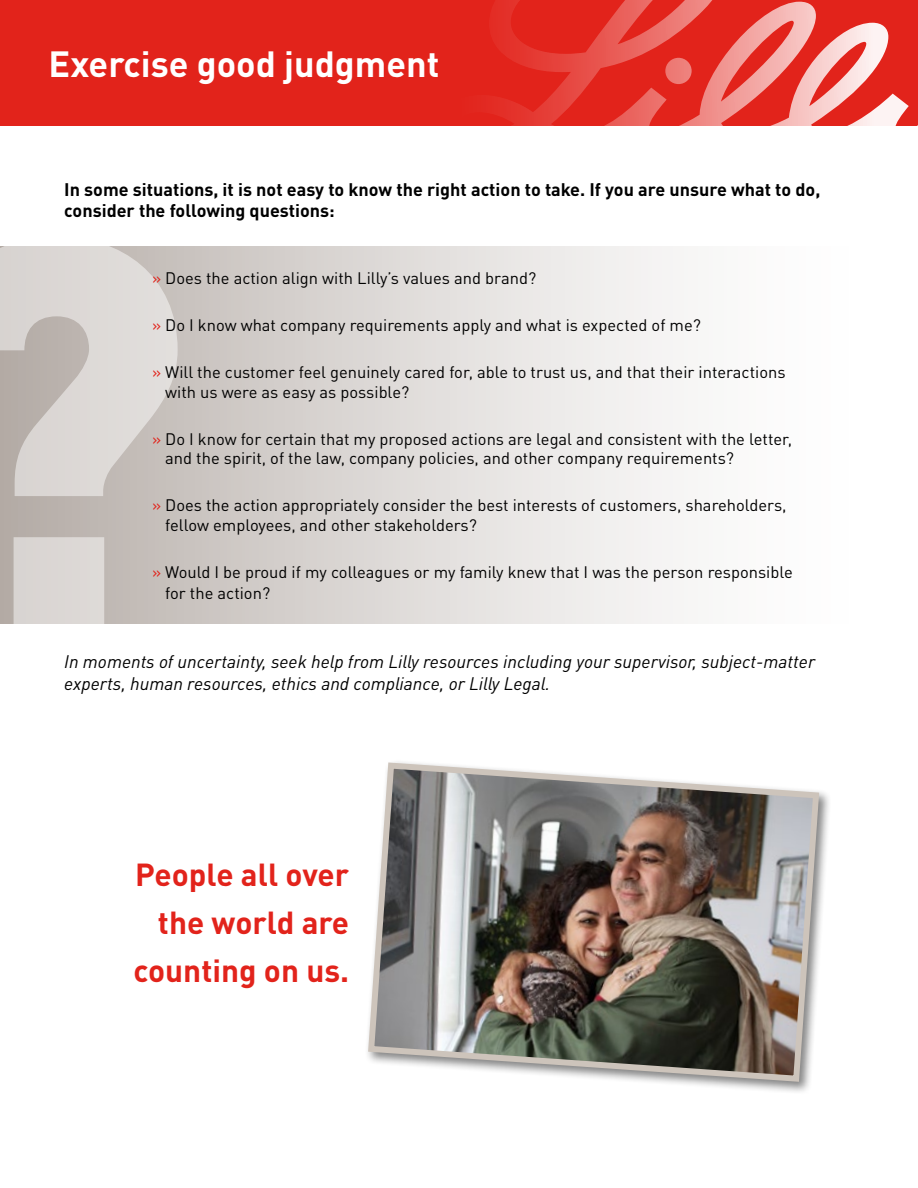
<style>
.page{position:relative;width:918px;height:1188px;background:#fff}
.page>*{position:absolute;margin:0;border:0;box-sizing:border-box;transform-origin:0 0}
.t1{font:900 539.7px "DIN Pro";color:#fff}
.t2{font:700 36px "DIN Pro";color:#fff}
.t3{font:700 31.5px/48px "DIN Pro";color:#e2231b;text-align:right}
.t4{font:italic 18px/21.6px "DIN Pro";color:#000}
.t5{font:700 18px/21.6px "DIN Pro";color:#000}
.t6{font:16.5px/19.8px "DIN Pro";color:#000}
.s1{color:#e2231b}
</style>
<div class="page">
<div style="left:0;top:246px;width:917px;height:378px;background:linear-gradient(to right,#b9b1ac,#fff)"></div>
<div style="left:0;top:0;width:918px;height:126px;background:#e2231b"></div>
<svg style="left:496px;top:0;width:422px;height:126px"></svg>
<div style="left:365px;top:759px;width:466px;height:336px;background:#000;opacity:.49"></div>
<img style="left:365px;top:759px;width:457px;height:326px">
<h2 class="t2" style="left:49px;top:34px;width:392px">Exercise good judgment</h2>
<p class="t5" style="left:64px;top:176px;width:758px">In some situations, it is not easy to know the right action to take. If you are unsure what to do, consider the following questions:</p>
<h1 class="t1" style="left:-97px;top:-35px;width:292px">?</h1>
<p class="t6" style="left:152px;top:267px;width:386px"><span class="s1">»</span> Does the action align with Lilly’s values and brand?</p>
<p class="t6" style="left:152px;top:314px;width:551px"><span class="s1">»</span> Do I know what company requirements apply and what is expected of me?</p>
<p class="t6" style="left:165px;top:361px;width:622px;text-indent:-13px"><span class="s1">»</span> Will the customer feel genuinely cared for, able to trust us, and that their interactions with us were as easy as possible?</p>
<p class="t6" style="left:165px;top:427px;width:628px;text-indent:-13px"><span class="s1">»</span> Do I know for certain that my proposed actions are legal and consistent with the letter, and the spirit, of the law, company policies, and other company requirements?</p>
<p class="t6" style="left:165px;top:494px;width:623px;text-indent:-13px"><span class="s1">»</span> Does the action appropriately consider the best interests of customers, shareholders, fellow employees, and other stakeholders?</p>
<p class="t6" style="left:165px;top:559px;width:629px;line-height:21.6px;text-indent:-13px"><span class="s1">»</span> Would I be proud if my colleagues or my family knew that I was the person responsible for the action?</p>
<p class="t4" style="left:64px;top:649px;width:752px">In moments of uncertainty, seek help from Lilly resources including your supervisor, subject-matter experts, human resources, ethics and compliance, or Lilly Legal.</p>
<h3 class="t3" style="left:133px;top:847px;width:217px">People all over the world are counting on us.</h3>
</div>
